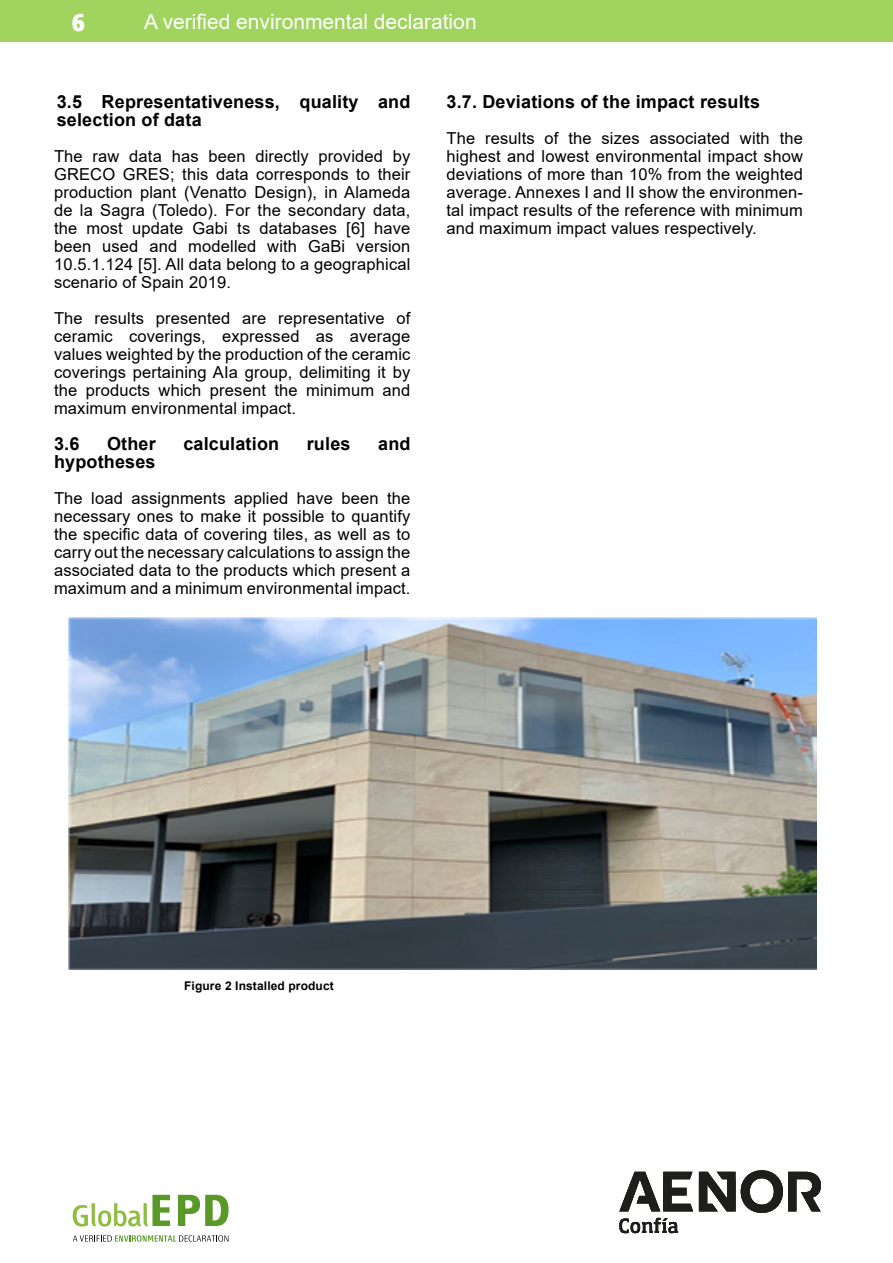
<style>
.page{position:relative;width:893px;height:1263px;background:#fff}
.page>*{position:absolute;margin:0;border:0;box-sizing:border-box;transform-origin:0 0}
.t1{font:27px "AENOR Fontana ND Titulares";color:#fff}
.t2{font:21px "Arial";color:#fff}
.t3{font:700 18px/18px "Arial";letter-spacing:.01em;color:#000}
.t4{font:16.5px/18px "Arial";letter-spacing:.01em;color:#000;text-align:justify}
.t5{font:700 12px "Arial";letter-spacing:.01em;color:#000}
</style>
<div class="page">
<div style="left:0;top:0;width:893px;height:42px;background:#a0d45e"></div>
<svg style="left:73px;top:1235px;width:155px;height:7px"></svg>
<svg style="left:73px;top:1195px;width:97px;height:31px"></svg>
<svg style="left:178px;top:1195px;width:51px;height:31px"></svg>
<svg style="left:619px;top:1218px;width:59px;height:15px"></svg>
<svg style="left:619px;top:1172px;width:74px;height:39px"></svg>
<svg style="left:699px;top:1170px;width:122px;height:43px"></svg>
<img style="left:68px;top:617px;width:748px;height:352px">
<h1 class="t1" style="left:72px;top:9px;width:14px">6</h1>
<p class="t2" style="left:144px;top:7px;width:334px">A verified environmental declaration</p>
<p class="t3" style="left:57px;top:93px;width:355px">3.5 Representativeness, quality and selection of data</p>
<p class="t4" style="left:54px;top:147px;width:358px">The raw data has been directly provided by GRECO GRES; this data corresponds to their production plant (Venatto Design), in Alameda de la Sagra (Toledo). For the secondary data, the most update Gabi ts databases [6] have been used and modelled with GaBi version 10.5.1.124 [5]. All data belong to a geographical scenario of Spain 2019.</p>
<p class="t4" style="left:54px;top:309px;width:358px">The results presented are representative of ceramic coverings, expressed as average values weighted by the production of the ceramic coverings pertaining AIa group, delimiting it by the products which present the minimum and maximum environmental impact.</p>
<p class="t3" style="left:54px;top:435px;width:27px">3.6</p>
<p class="t3" style="left:107px;top:435px;width:50px">Other</p>
<p class="t3" style="left:183px;top:435px;width:97px">calculation</p>
<p class="t3" style="left:307px;top:435px;width:45px">rules</p>
<p class="t3" style="left:378px;top:435px;width:34px">and</p>
<p class="t3" style="left:54px;top:453px;width:103px">hypotheses</p>
<p class="t4" style="left:54px;top:489px;width:358px">The load assignments applied have been the necessary ones to make it possible to quantify the specific data of covering tiles, as well as to carry out the necessary calculations to assign the associated data to the products which present a maximum and a minimum environmental impact.</p>
<p class="t3" style="left:446px;top:93px;width:315px">3.7. Deviations of the impact results</p>
<p class="t4" style="left:446px;top:129px;width:358px">The results of the sizes associated with the highest and lowest environmental impact show deviations of more than 10% from the weighted average. Annexes I and II show the environmen&shy;tal impact results of the reference with minimum and maximum impact values respectively.</p>
<p class="t5" style="left:184px;top:977px;width:151px">Figure 2 Installed product</p>
</div>
